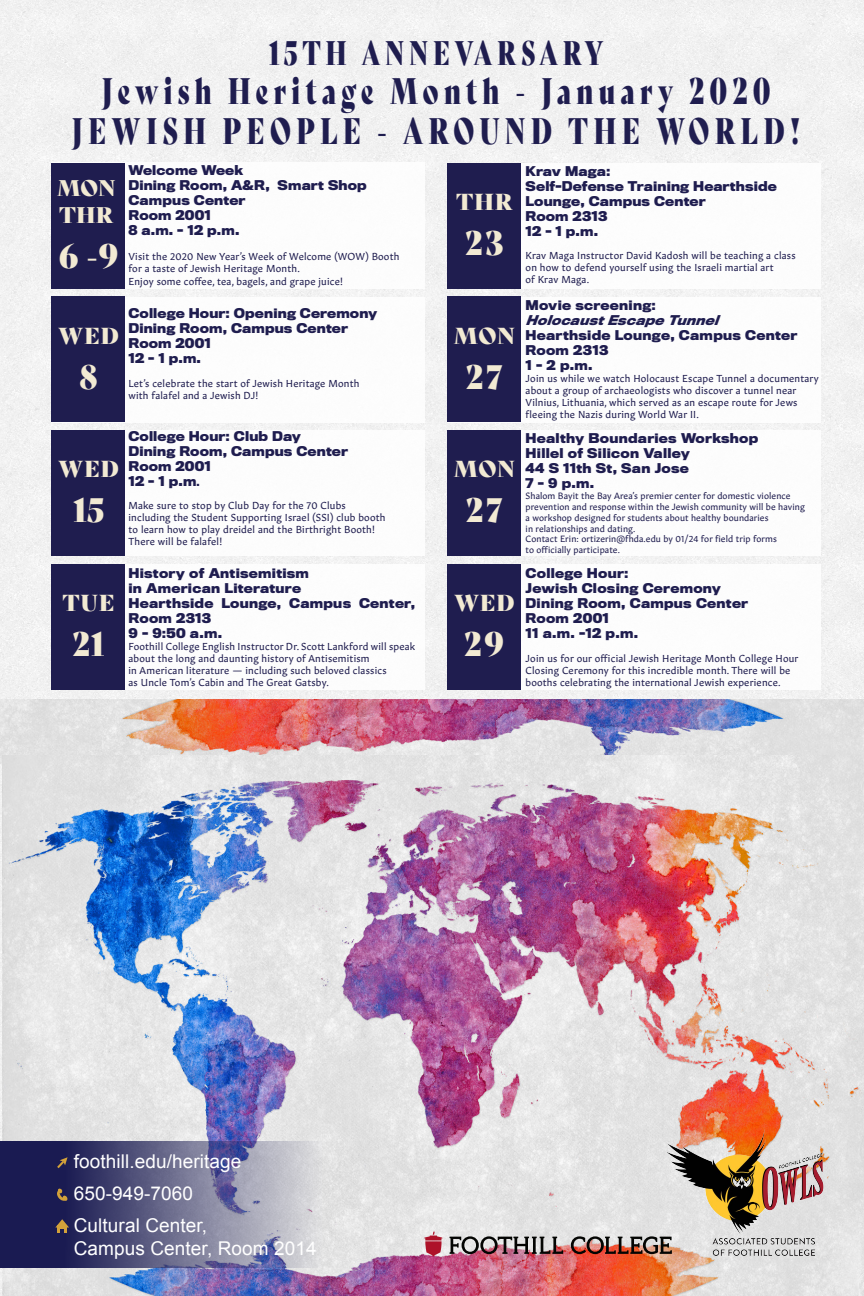
<style>
.page{position:relative;width:864px;height:1296px;background:#f1f1f1}
.page>*{position:absolute;margin:0;border:0;box-sizing:border-box;transform-origin:0 0}
.t1{font:35.9px "Bely Display";letter-spacing:.2em;color:#1f1d4f;scale:.72 1}
.t2{font:33.1px "Bely Display";letter-spacing:.2em;color:#1f1d4f;scale:.72 1}
.t3{font:33px "Bely Display";letter-spacing:.1em;color:#f2ead3;scale:.91 1}
.t4{font:22.5px "Bely Display";letter-spacing:.025em;color:#f2ead3}
.Paragraph_Style_1{font:22px/26.4px "Bely Display";color:#f2ead3}
.t5{font:19px "Arial";letter-spacing:.005em;color:#fff}
.Paragraph_Style_1-2{font:700 12.5px/15px "Titling Gothic FB Normal";letter-spacing:.015em;color:#1f1d4f}
.Paragraph_Style_1-3{font:italic 700 12.5px "Titling Gothic FB Normal";color:#1f1d4f}
.Paragraph_Style_1-4{font:10px/12px "Gitan Latn";letter-spacing:.02em;color:#1f1d4f}
.Paragraph_Style_1-5{font:9px "Gitan Latn";letter-spacing:.01em;color:#1f1d4f}
.s1{font-size:9px}
</style>
<div class="page">
<img style="left:0;top:699px;width:864px;height:65px">
<img style="left:3px;top:755px;width:861px;height:541px">
<svg style="left:0;top:1141px;width:424px;height:127px;background:#82829e"></svg>
<svg style="left:57px;top:1157px;width:11px;height:11px"></svg>
<svg style="left:56px;top:1188px;width:12px;height:14px"></svg>
<svg style="left:55px;top:1219px;width:14px;height:14px"></svg>
<svg style="left:424px;top:1232px;width:18px;height:24px"></svg>
<svg style="left:571px;top:1236px;width:96px;height:18px;background:#906f67"></svg>
<svg style="left:450px;top:1236px;width:113px;height:18px;background:#918486"></svg>
<img style="left:667px;top:1128px;width:176px;height:140px">
<div style="left:51px;top:163px;width:374px;height:126px;background:#fff"></div>
<div style="left:51px;top:564px;width:374px;height:126px;background:#fff"></div>
<div style="left:51px;top:297px;width:374px;height:126px;background:#fff"></div>
<div style="left:51px;top:430px;width:374px;height:126px;background:#fff"></div>
<div style="left:448px;top:163px;width:373px;height:126px;background:#fff"></div>
<div style="left:448px;top:297px;width:373px;height:126px;background:#fff"></div>
<div style="left:448px;top:430px;width:373px;height:126px;background:#fff"></div>
<div style="left:448px;top:564px;width:373px;height:126px;background:#fff"></div>
<div style="left:51px;top:564px;width:74px;height:126px;background:#1f1d4f"></div>
<div style="left:448px;top:564px;width:73px;height:126px;background:#1f1d4f"></div>
<div style="left:51px;top:430px;width:74px;height:126px;background:#1f1d4f"></div>
<div style="left:448px;top:430px;width:73px;height:126px;background:#1f1d4f"></div>
<div style="left:51px;top:296px;width:74px;height:126px;background:#1f1d4f"></div>
<div style="left:448px;top:296px;width:73px;height:126px;background:#1f1d4f"></div>
<div style="left:51px;top:163px;width:74px;height:126px;background:#1f1d4f"></div>
<div style="left:448px;top:163px;width:73px;height:126px;background:#1f1d4f"></div>
<p class="t2" style="left:269px;top:26px;width:467px">15TH ANNEVARSARY</p>
<p class="t1" style="left:102px;top:62px;width:930px">Jewish Heritage Month - January 2020</p>
<p class="t1" style="left:72px;top:102px;width:1014px">JEWISH PEOPLE - AROUND THE WORLD!</p>
<p class="Paragraph_Style_1" style="left:57px;top:173px;width:60px">MON<br>THR</p>
<p class="t3" style="left:59px;top:229px;width:67px">6 -9</p>
<p class="Paragraph_Style_1-2" style="left:128px;top:163px;width:116px">Welcome Week</p>
<p class="Paragraph_Style_1-2" style="left:128px;top:178px;width:240px">Dining Room, A&amp;R, Smart Shop</p>
<p class="Paragraph_Style_1-2" style="left:128px;top:193px;width:118px">Campus Center</p>
<p class="Paragraph_Style_1-2" style="left:128px;top:208px;width:84px">Room 2001</p>
<p class="Paragraph_Style_1-2" style="left:128px;top:223px;width:112px">8 a.m. - 12 p.m.</p>
<p class="Paragraph_Style_1-4" style="left:128px;top:250px;width:272px">Visit the 2020 New Year’s Week of Welcome (WOW) Booth</p>
<p class="Paragraph_Style_1-4" style="left:128px;top:262px;width:173px">for a taste of Jewish Heritage Month.</p>
<p class="Paragraph_Style_1-4" style="left:128px;top:275px;width:216px">Enjoy some coffee, tea, bagels, and grape juice!</p>
<p class="t4" style="left:456px;top:184px;width:58px">THR</p>
<p class="t3" style="left:465px;top:216px;width:43px">23</p>
<p class="Paragraph_Style_1-2" style="left:526px;top:164px;width:86px">Krav Maga:</p>
<p class="Paragraph_Style_1-2" style="left:526px;top:179px;width:253px">Self-Defense Training Hearthside</p>
<p class="Paragraph_Style_1-2" style="left:526px;top:194px;width:182px">Lounge, Campus Center</p>
<p class="Paragraph_Style_1-2" style="left:526px;top:209px;width:83px">Room 2313</p>
<p class="Paragraph_Style_1-2" style="left:526px;top:224px;width:74px">12 - 1 p.m.</p>
<p class="Paragraph_Style_1-4" style="left:526px;top:248px;width:272px">Krav Maga Instructor David Kadosh will be teaching a class</p>
<p class="Paragraph_Style_1-4" style="left:526px;top:260px;width:250px">on how to defend yourself using the Israeli martial art</p>
<p class="Paragraph_Style_1-4" style="left:526px;top:272px;width:65px">of Krav Maga.</p>
<p class="t4" style="left:58px;top:317px;width:62px">WED</p>
<p class="t3" style="left:79px;top:350px;width:22px">8</p>
<p class="Paragraph_Style_1-2" style="left:128px;top:306px;width:250px">College Hour: Opening Ceremony</p>
<p class="Paragraph_Style_1-2" style="left:128px;top:321px;width:221px">Dining Room, Campus Center</p>
<p class="Paragraph_Style_1-2" style="left:128px;top:336px;width:84px">Room 2001</p>
<p class="Paragraph_Style_1-2" style="left:128px;top:351px;width:74px">12 - 1 p.m.</p>
<p class="Paragraph_Style_1-4" style="left:128px;top:376px;width:232px">Let’s celebrate the start of Jewish Heritage Month</p>
<p class="Paragraph_Style_1-4" style="left:128px;top:388px;width:131px">with falafel and a Jewish DJ!</p>
<p class="t4" style="left:454px;top:318px;width:63px">MON</p>
<p class="t3" style="left:466px;top:350px;width:42px">27</p>
<p class="Paragraph_Style_1-2" style="left:526px;top:298px;width:132px">Movie screening:</p>
<p class="Paragraph_Style_1-3" style="left:526px;top:313px;width:199px">HolocaustEscapeTunnel</p>
<p class="Paragraph_Style_1-2" style="left:526px;top:328px;width:273px">Hearthside Lounge, Campus Center<br>Room 2313</p>
<p class="Paragraph_Style_1-2" style="left:526px;top:358px;width:69px">1 - 2 p.m.</p>
<p class="Paragraph_Style_1-4" style="left:526px;top:372px;width:295px">Join us while we watch Holocaust Escape Tunnel a documentary about a group of archaeologists who discover a tunnel near</p>
<p class="Paragraph_Style_1-4" style="left:526px;top:396px;width:273px">Vilnius, Lithuania, which served as an escape route for Jews</p>
<p class="Paragraph_Style_1-4" style="left:526px;top:408px;width:175px">fleeing the Nazis during World War II.</p>
<p class="t4" style="left:58px;top:451px;width:62px">WED</p>
<p class="t3" style="left:73px;top:484px;width:35px">15</p>
<p class="Paragraph_Style_1-2" style="left:128px;top:429px;width:174px">College Hour: Club Day</p>
<p class="Paragraph_Style_1-2" style="left:128px;top:444px;width:221px">Dining Room, Campus Center</p>
<p class="Paragraph_Style_1-2" style="left:128px;top:459px;width:84px">Room 2001</p>
<p class="Paragraph_Style_1-2" style="left:128px;top:474px;width:73px">12 - 1 p.m<span class="s1">.</span></p>
<p class="Paragraph_Style_1-4" style="left:128px;top:498px;width:219px">Make sure to stop by Club Day for the 70 Clubs</p>
<p class="Paragraph_Style_1-4" style="left:128px;top:510px;width:259px">including the Student Supporting Israel (SSI) club booth</p>
<p class="Paragraph_Style_1-4" style="left:128px;top:522px;width:248px">to learn how to play dreidel and the Birthright Booth!</p>
<p class="Paragraph_Style_1-4" style="left:128px;top:534px;width:95px">There will be falafel!</p>
<p class="t4" style="left:454px;top:451px;width:63px">MON</p>
<p class="t3" style="left:466px;top:484px;width:42px">27</p>
<p class="Paragraph_Style_1-2" style="left:526px;top:431px;width:234px">Healthy Boundaries Workshop</p>
<p class="Paragraph_Style_1-2" style="left:526px;top:446px;width:166px">Hillel of Silicon Valley</p>
<p class="Paragraph_Style_1-2" style="left:526px;top:461px;width:165px">44 S 11th St, San Jose</p>
<p class="Paragraph_Style_1-2" style="left:526px;top:476px;width:70px">7 - 9 p.m.</p>
<p class="Paragraph_Style_1-5" style="left:526px;top:489px;width:266px">Shalom Bayit the Bay Area’s premier center for domestic violence</p>
<p class="Paragraph_Style_1-5" style="left:526px;top:499px;width:281px">prevention and response within the Jewish community will be having</p>
<p class="Paragraph_Style_1-5" style="left:526px;top:510px;width:245px">a workshop designed for students about healthy boundaries</p>
<p class="Paragraph_Style_1-5" style="left:526px;top:521px;width:111px">in relationships and dating.</p>
<p class="Paragraph_Style_1-5" style="left:526px;top:532px;width:253px">Contact Erin: ortizerin@fhda.edu by 01/24 for field trip forms</p>
<p class="Paragraph_Style_1-5" style="left:526px;top:543px;width:96px">to officially participate.</p>
<p class="t4" style="left:63px;top:585px;width:53px">TUE</p>
<p class="t3" style="left:73px;top:618px;width:36px">21</p>
<p class="Paragraph_Style_1-2" style="left:128px;top:566px;width:182px">History of Antisemitism</p>
<p class="Paragraph_Style_1-2" style="left:128px;top:581px;width:174px">in American Literature</p>
<p class="Paragraph_Style_1-2" style="left:128px;top:596px;width:288px">Hearthside Lounge, Campus Center,<br>Room 2313</p>
<p class="Paragraph_Style_1-2" style="left:128px;top:626px;width:95px">9 - 9:50 a.m.</p>
<p class="Paragraph_Style_1-4" style="left:128px;top:640px;width:288px">Foothill College English Instructor Dr. Scott Lankford will speak about the long and daunting history of Antisemitism</p>
<p class="Paragraph_Style_1-4" style="left:128px;top:664px;width:260px">in American literature — including such beloved classics</p>
<p class="Paragraph_Style_1-4" style="left:128px;top:676px;width:202px">as Uncle Tom’s Cabin and The Great Gatsby.</p>
<p class="t4" style="left:454px;top:585px;width:62px">WED</p>
<p class="t3" style="left:465px;top:618px;width:45px">29</p>
<p class="Paragraph_Style_1-2" style="left:526px;top:566px;width:104px">College Hour:</p>
<p class="Paragraph_Style_1-2" style="left:526px;top:581px;width:197px">Jewish Closing Ceremony</p>
<p class="Paragraph_Style_1-2" style="left:526px;top:596px;width:224px">Dining Room, Campus Center</p>
<p class="Paragraph_Style_1-2" style="left:526px;top:611px;width:85px">Room 2001</p>
<p class="Paragraph_Style_1-2" style="left:526px;top:626px;width:114px">11 a.m. -12 p.m.</p>
<p class="Paragraph_Style_1-4" style="left:526px;top:652px;width:274px">Join us for our official Jewish Heritage Month College Hour</p>
<p class="Paragraph_Style_1-4" style="left:526px;top:664px;width:266px">Closing Ceremony for this incredible month. There will be booths celebrating the international Jewish experience.</p>
<p class="t5" style="left:74px;top:1149px;width:169px">foothill.edu/heritage</p>
<p class="t5" style="left:74px;top:1181px;width:121px">650-949-7060</p>
<p class="t5" style="left:74px;top:1213px;width:135px">Cultural Center,</p>
<p class="t5" style="left:74px;top:1236px;width:244px">Campus Center, Room 2014</p>
</div>
